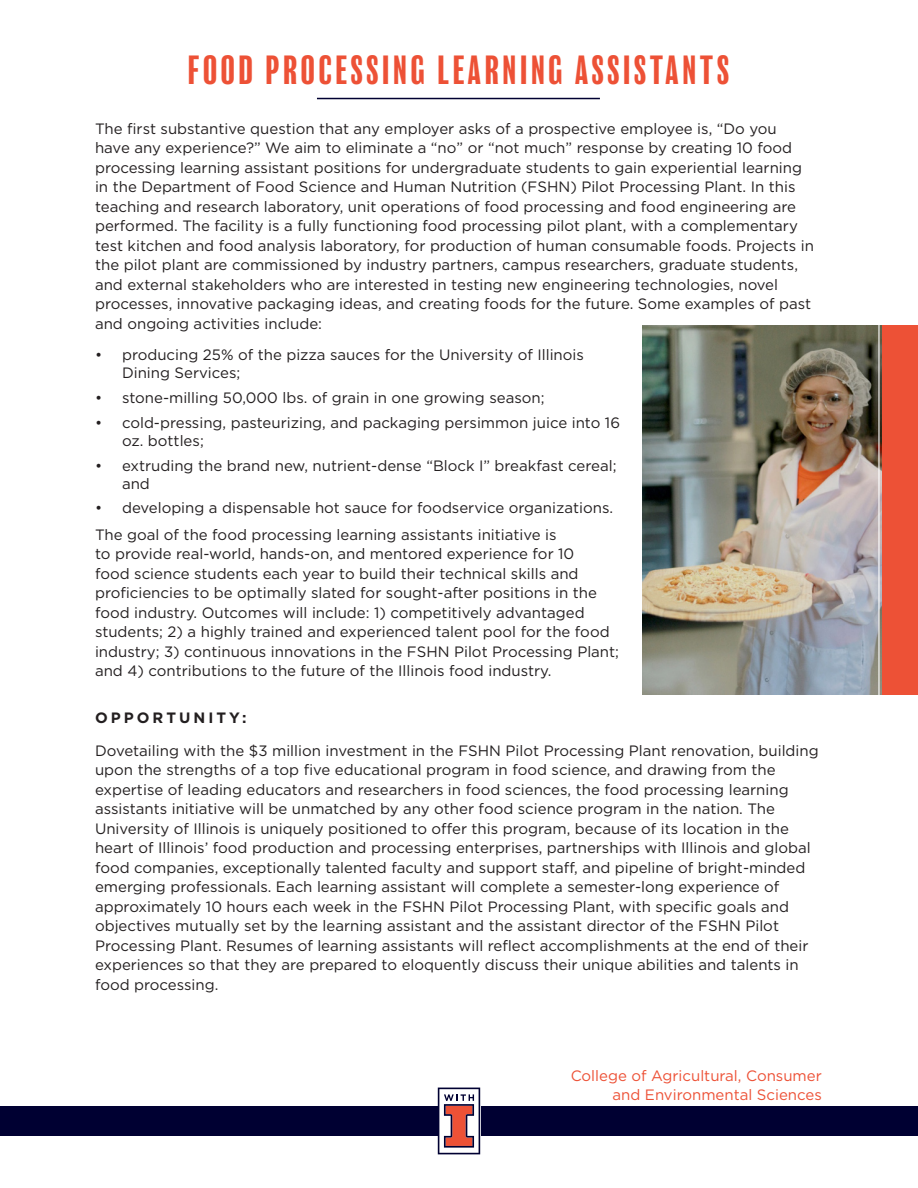
<style>
.page{position:relative;width:918px;height:1188px;background:#fff}
.page>*{position:absolute;margin:0;border:0;box-sizing:border-box;transform-origin:0 0}
.Heading{font:condensed 37.5px "Balboa";letter-spacing:.1em;color:#ed5136}
.Text{font:15px/19.5px "Gotham HTF";color:#231f20}
.Text-2{font:15px/19.5px "Gotham HTF";color:#ed5136;text-align:right}
.Subheads{font:700 15px "Gotham HTF";letter-spacing:.2em;color:#231f20}
</style>
<div class="page">
<div style="left:0;top:1106px;width:918px;height:30px;background:#000032"></div>
<svg style="left:438px;top:1088px;width:42px;height:66px"></svg>
<hr style="left:317px;top:98px;width:283px;height:1px;background:#000032">
<img style="left:643px;top:325px;width:240px;height:369px">
<hr style="left:878px;top:271px;width:2px;height:433px;background:#fff">
<div style="left:883px;top:325px;width:35px;height:369px;background:#ed5136"></div>
<p class="Heading" style="left:188px;top:51px;width:543px">FOOD PROCESSING LEARNING ASSISTANTS</p>
<p class="Text" style="left:95px;top:119px;width:721px">The first substantive question that any employer asks of a prospective employee is, “Do you have any experience?” We aim to eliminate a “no” or “not much” response by creating 10 food processing learning assistant positions for undergraduate students to gain experiential learning in the Department of Food Science and Human Nutrition (FSHN) Pilot Processing Plant. In this teaching and research laboratory, unit operations of food processing and food engineering are performed. The facility is a fully functioning food processing pilot plant, with a complementary test kitchen and food analysis laboratory, for production of human consumable foods. Projects in the pilot plant are commissioned by industry partners, campus researchers, graduate students, and external stakeholders who are interested in testing new engineering technologies, novel processes, innovative packaging ideas, and creating foods for the future. Some examples of past and ongoing activities include:</p>
<p class="Text" style="left:122px;top:346px;width:463px;line-height:18px;text-indent:-27px">• producing 25% of the pizza sauces for the University of Illinois<br>Dining Services;</p>
<p class="Text" style="left:95px;top:388px;width:451px">• stone-milling 50,000 lbs. of grain in one growing season;</p>
<p class="Text" style="left:122px;top:413px;width:500px;line-height:18px;text-indent:-27px">• cold-pressing, pasteurizing, and packaging persimmon juice into 16 oz. bottles;</p>
<p class="Text" style="left:122px;top:456px;width:496px;line-height:18px;text-indent:-27px">• extruding the brand new, nutrient-dense “Block I” breakfast cereal; and</p>
<p class="Text" style="left:95px;top:498px;width:520px">• developing a dispensable hot sauce for foodservice organizations.</p>
<p class="Text" style="left:95px;top:524px;width:526px">The goal of the food processing learning assistants initiative is<br>to provide real-world, hands-on, and mentored experience for 10<br>food science students each year to build their technical skills and proficiencies to be optimally slated for sought-after positions in the food industry. Outcomes will include: 1) competitively advantaged students; 2) a highly trained and experienced talent pool for the food industry; 3) continuous innovations in the FSHN Pilot Processing Plant; and 4) contributions to the future of the Illinois food industry.</p>
<p class="Subheads" style="left:95px;top:709px;width:153px">OPPORTUNITY:</p>
<p class="Text" style="left:95px;top:740px;width:725px">Dovetailing with the $3 million investment in the FSHN Pilot Processing Plant renovation, building upon the strengths of a top five educational program in food science, and drawing from the expertise of leading educators and researchers in food sciences, the food processing learning assistants initiative will be unmatched by any other food science program in the nation. The University of Illinois is uniquely positioned to offer this program, because of its location in the heart of Illinois’ food production and processing enterprises, partnerships with Illinois and global food companies, exceptionally talented faculty and support staff, and pipeline of bright-minded emerging professionals. Each learning assistant will complete a semester-long experience of approximately 10 hours each week in the FSHN Pilot Processing Plant, with specific goals and objectives mutually set by the learning assistant and the assistant director of the FSHN Pilot Processing Plant. Resumes of learning assistants will reflect accomplishments at the end of their experiences so that they are prepared to eloquently discuss their unique abilities and talents in food processing.</p>
<p class="Text-2" style="left:571px;top:1065px;width:253px">College of Agricultural, Consumer and Environmental Sciences</p>
</div>
